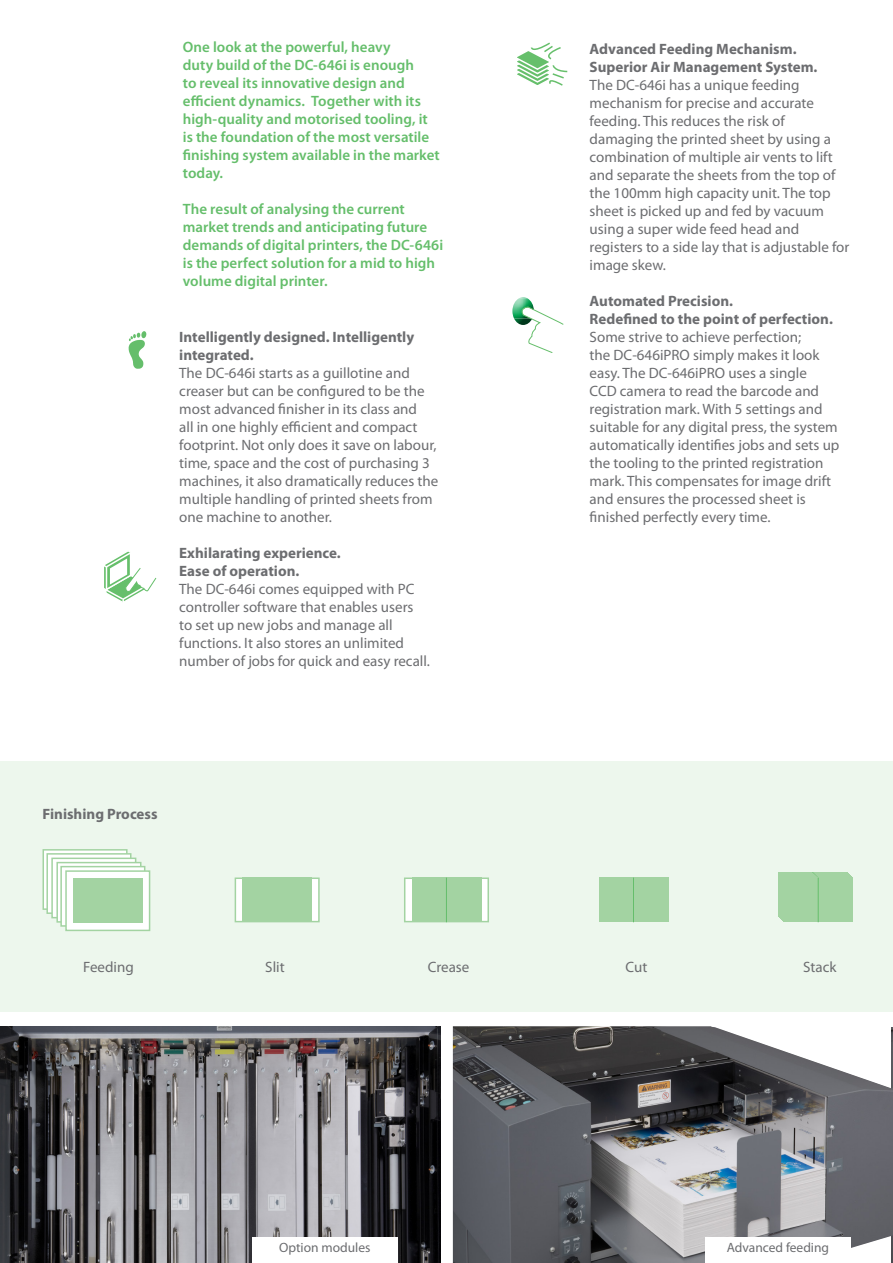
<style>
.page{position:relative;width:893px;height:1263px;background:#fff}
.page>*{position:absolute;margin:0;border:0;box-sizing:border-box;transform-origin:0 0}
.Testo_Semplice{font:15px/18px "Myriad Pro";color:#6c6d70}
.Sommario{font:600 15px/18px "Myriad Pro";color:#65be6b}
.Testo_Semplice-2{font:700 15px/18px "Myriad Pro";color:#6c6d70}
.Testo_Titolo_3{font:700 15px/18px "Myriad Pro";color:#6c6d70}
.Titolo_infografica{font:700 15px "Myriad Pro";color:#6c6d70}
.t1{font:13.5px "Myriad Pro";color:#6c6d70}
</style>
<div class="page">
<div style="left:0;top:761px;width:893px;height:251px;background:#edf7ed"></div>
<img style="left:0;top:1026px;width:440px;height:237px">
<div style="left:252px;top:1253px;width:145px;height:10px;background:#fff"></div>
<div style="left:252px;top:1237px;width:145px;height:19px;background:#fff"></div>
<img style="left:453px;top:1026px;width:440px;height:237px">
<div style="left:705px;top:1253px;width:145px;height:10px;background:#fff"></div>
<div style="left:705px;top:1237px;width:145px;height:19px;background:#fff"></div>
<div style="left:778px;top:872px;width:70px;height:45px;background:#a3d3a2"></div>
<hr style="left:812px;top:872px;width:1px;height:45px;background:#65be6b">
<div style="left:779px;top:873px;width:70px;height:45px;background:#a3d3a2"></div>
<hr style="left:814px;top:873px;width:1px;height:45px;background:#65be6b">
<div style="left:780px;top:874px;width:70px;height:45px;background:#a3d3a2"></div>
<hr style="left:815px;top:874px;width:1px;height:45px;background:#65be6b">
<div style="left:781px;top:875px;width:70px;height:45px;background:#a3d3a2"></div>
<hr style="left:816px;top:875px;width:1px;height:45px;background:#65be6b">
<div style="left:782px;top:876px;width:70px;height:45px;background:#a3d3a2"></div>
<hr style="left:817px;top:876px;width:1px;height:45px;background:#65be6b">
<div style="left:783px;top:878px;width:70px;height:44px;background:#a3d3a2"></div>
<hr style="left:818px;top:878px;width:1px;height:44px;background:#65be6b">
<div style="left:599px;top:878px;width:69px;height:44px;background:#a3d3a2"></div>
<hr style="left:633px;top:878px;width:1px;height:44px;background:#65be6b">
<div style="left:404px;top:877px;width:85px;height:45px;background:#fff;border:2px solid #a3d3a2"></div>
<div style="left:412px;top:878px;width:69px;height:44px;background:#a3d3a2"></div>
<hr style="left:446px;top:878px;width:1px;height:44px;background:#65be6b">
<div style="left:235px;top:877px;width:85px;height:45px;background:#fff;border:2px solid #a3d3a2"></div>
<div style="left:242px;top:878px;width:70px;height:44px;background:#a3d3a2"></div>
<div style="left:43px;top:849px;width:85px;height:61px;background:#fff;border:2px solid #a3d3a2"></div>
<div style="left:46px;top:853px;width:85px;height:61px;background:#fff;border:2px solid #a3d3a2"></div>
<div style="left:51px;top:857px;width:85px;height:61px;background:linear-gradient(to right,#f2f9f2,#eff8ef);border:2px solid #a3d3a2"></div>
<div style="left:56px;top:862px;width:85px;height:61px;background:#f4f9f4;border:2px solid #a3d3a2"></div>
<div style="left:60px;top:866px;width:85px;height:61px;background:#fff;border:2px solid #a3d3a2"></div>
<div style="left:65px;top:870px;width:85px;height:61px;background:#fff;border:2px solid #a3d3a2"></div>
<div style="left:73px;top:878px;width:70px;height:45px;background:#a3d3a2"></div>
<svg style="left:517px;top:42px;width:51px;height:44px"></svg>
<img style="left:128px;top:331px;width:19px;height:37px">
<svg style="left:104px;top:551px;width:53px;height:51px"></svg>
<img style="left:514px;top:318px;width:6px;height:7px">
<img style="left:512px;top:298px;width:22px;height:20px">
<svg style="left:520px;top:307px;width:43px;height:46px"></svg>
<p class="Sommario" style="left:183px;top:38px;width:258px">One look at the powerful, heavy<br>duty build of the DC-646i is enough<br>to reveal its innovative design and efficient dynamics. Together with its high-quality and motorised tooling, it is the foundation of the most versatile finishing system available in the market today.</p>
<p class="Sommario" style="left:183px;top:200px;width:262px">The result of analysing the current market trends and anticipating future demands of digital printers, the DC-646i is the perfect solution for a mid to high volume digital printer.</p>
<p class="Testo_Titolo_3" style="left:179px;top:327px;width:236px">Intelligently designed. Intelligently integrated.</p>
<p class="Testo_Semplice" style="left:179px;top:364px;width:260px">The DC-646i starts as a guillotine and creaser but can be configured to be the most advanced finisher in its class and<br>all in one highly efficient and compact footprint. Not only does it save on labour, time, space and the cost of purchasing 3 machines, it also dramatically reduces the multiple handling of printed sheets from one machine to another.</p>
<p class="Testo_Semplice-2" style="left:179px;top:543px;width:163px">Exhilarating experience.<br>Ease of operation.</p>
<p class="Testo_Semplice" style="left:179px;top:580px;width:252px">The DC-646i comes equipped with PC controller software that enables users to set up new jobs and manage all functions. It also stores an unlimited number of jobs for quick and easy recall.</p>
<p class="Titolo_infografica" style="left:43px;top:804px;width:117px">Finishing Process</p>
<p class="Testo_Semplice-2" style="left:590px;top:39px;width:229px">Advanced Feeding Mechanism.<br>Superior Air Management System.</p>
<p class="Testo_Semplice" style="left:590px;top:76px;width:261px">The DC-646i has a unique feeding mechanism for precise and accurate feeding. This reduces the risk of damaging the printed sheet by using a combination of multiple air vents to lift and separate the sheets from the top of the 100mm high capacity unit. The top sheet is picked up and fed by vacuum using a super wide feed head and registers to a side lay that is adjustable for image skew.</p>
<p class="Testo_Semplice-2" style="left:590px;top:291px;width:245px">Automated Precision.<br>Redefined to the point of perfection.</p>
<p class="Testo_Semplice" style="left:590px;top:328px;width:251px">Some strive to achieve perfection;<br>the DC-646iPRO simply makes it look easy. The DC-646iPRO uses a single<br>CCD camera to read the barcode and registration mark. With 5 settings and suitable for any digital press, the system automatically identifies jobs and sets up the tooling to the printed registration mark. This compensates for image drift and ensures the processed sheet is finished perfectly every time.</p>
<p class="Testo_Semplice" style="left:83px;top:958px;width:52px">Feeding</p>
<p class="Testo_Semplice" style="left:265px;top:958px;width:21px">Slit</p>
<p class="Testo_Semplice" style="left:428px;top:958px;width:43px">Crease</p>
<p class="Testo_Semplice" style="left:626px;top:958px;width:23px">Cut</p>
<p class="Testo_Semplice" style="left:803px;top:958px;width:35px">Stack</p>
<p class="t1" style="left:279px;top:1239px;width:93px">Option modules</p>
<p class="t1" style="left:727px;top:1239px;width:104px">Advanced feeding</p>
</div>
